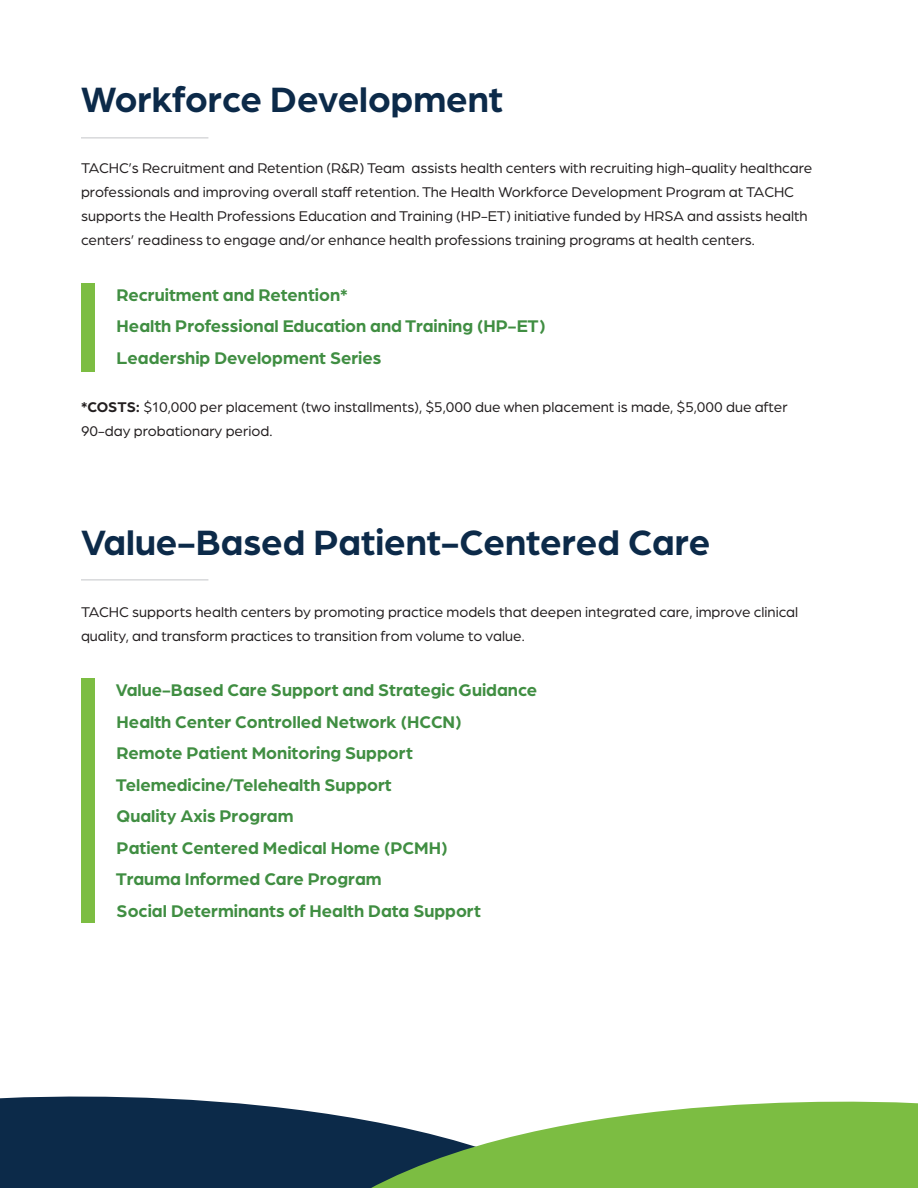
<style>
.page{position:relative;width:918px;height:1188px;background:#fff}
.page>*{position:absolute;margin:0;border:0;box-sizing:border-box;transform-origin:0 0}
.t1{font:700 37.5px "Arboria";color:#0c2a49}
.t2{font:700 18px/31.5px "Arboria";color:#408e42}
.t3{font:15px/24px "Arboria";color:#231f20}
.s1{font-weight:700}
</style>
<div class="page">
<div style="left:0;top:1096px;width:347px;height:92px;background:#0c2a49"></div>
<svg style="left:347px;top:1101px;width:571px;height:87px;fill:#7cbd42"></svg>
<hr style="left:81px;top:137px;width:127px;height:1px;background:#d1d2d4">
<hr style="left:81px;top:579px;width:127px;height:2px;background:#d1d2d4">
<div style="left:81px;top:678px;width:14px;height:244px;background:#7cbd42"></div>
<div style="left:81px;top:283px;width:14px;height:89px;background:#7cbd42"></div>
<p class="t1" style="left:81px;top:74px;width:424px">Workforce Development</p>
<p class="t3" style="left:81px;top:156px;width:733px">TACHC’s Recruitment and Retention (R&amp;R) Team assists health centers with recruiting high-quality healthcare professionals and improving overall staff retention. The Health Workforce Development Program at TACHC supports the Health Professions Education and Training (HP-ET) initiative funded by HRSA and assists health centers’ readiness to engage and/or enhance health professions training programs at health centers.</p>
<p class="t2" style="left:117px;top:278px;width:233px">Recruitment and Retention*</p>
<p class="t2" style="left:117px;top:310px;width:431px">Health Professional Education and Training (HP-ET)</p>
<p class="t2" style="left:117px;top:341px;width:266px">Leadership Development Series</p>
<p class="t3" style="left:81px;top:394px;width:708px"><span class="s1">*COSTS:</span> $10,000 per placement (two installments), $5,000 due when placement is made, $5,000 due after<br>90-day probationary period.</p>
<p class="t1" style="left:81px;top:517px;width:631px">Value-Based Patient-Centered Care</p>
<p class="t3" style="left:81px;top:599px;width:719px">TACHC supports health centers by promoting practice models that deepen integrated care, improve clinical quality, and transform practices to transition from volume to value.</p>
<p class="t2" style="left:116px;top:673px;width:423px">Value-Based Care Support and Strategic Guidance Health Center Controlled Network (HCCN)<br>Remote Patient Monitoring Support Telemedicine/Telehealth Support<br>Quality Axis Program<br>Patient Centered Medical Home (PCMH)<br>Trauma Informed Care Program<br>Social Determinants of Health Data Support</p>
</div>
